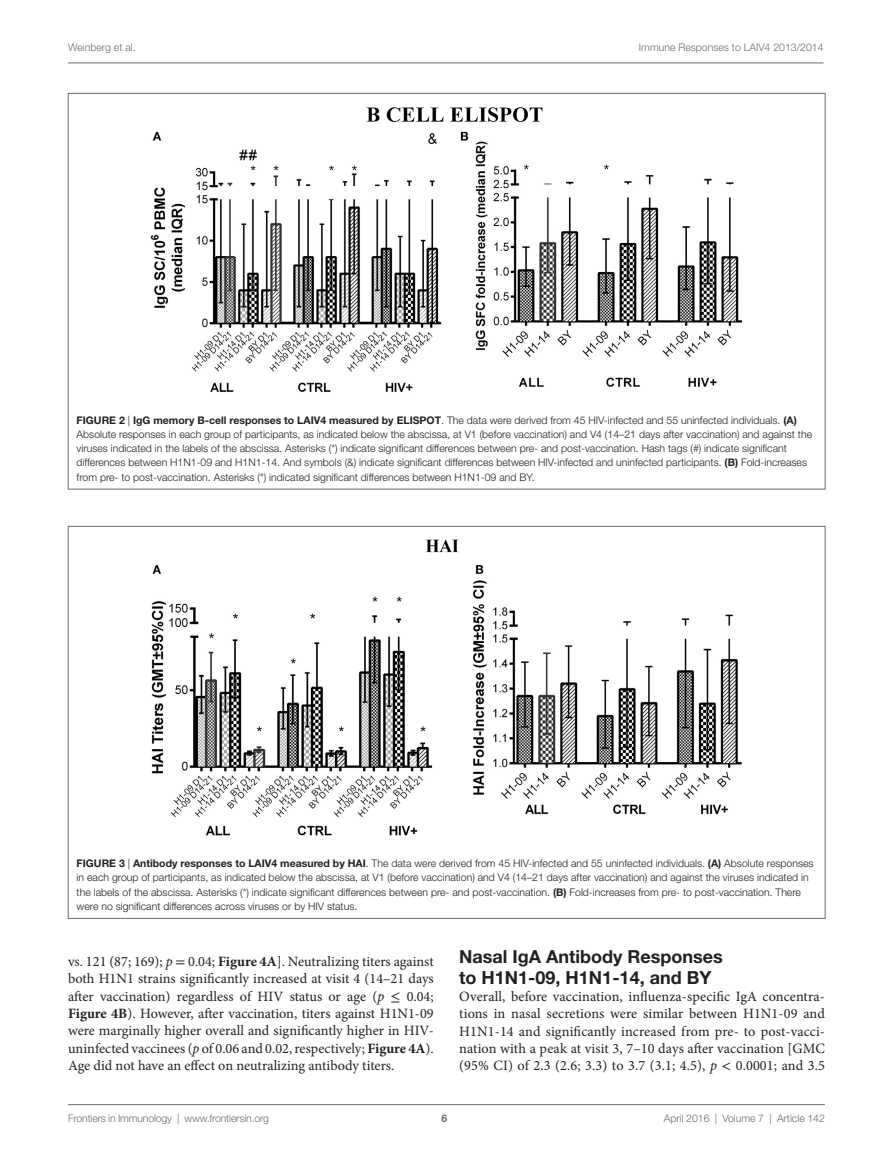
<style>
.page{position:relative;width:893px;height:1170px;background:#fff}
.page>*{position:absolute;margin:0;border:0;box-sizing:border-box;transform-origin:0 0}
.t1{font:700 18px/21px "Helvetica Neue LT Std";color:#231f20}
.t2{font:14.25px/17.2px "Minion Pro";color:#231f20;text-align:justify}
.t3{font:300 10.5px/14.2px "Helvetica Neue LT Std";color:#231f20}
.t4{font:300 10.5px "Helvetica Neue LT Std";color:#6c6d70}
.t5{font:700 10.5px "Helvetica Neue LT Std";color:#231f20}
.t6{font:700 10.5px "Helvetica Neue LT Std";color:#6c6d70}
.s1{font-weight:300}
.s2{font-weight:700}
.s3{font-style:italic}
.s4{font-family:"STIX General"}
</style>
<div class="page">
<img style="left:151px;top:539px;width:591px;height:297px">
<img style="left:150px;top:107px;width:593px;height:285px">
<hr style="left:68px;top:63px;width:756px;height:1px;background:#6c6d70">
<hr style="left:68px;top:1104px;width:757px;height:1px;background:#6c6d70">
<p class="t4" style="left:68px;top:41px;width:69px">Weinberg et al.</p>
<p class="t4" style="left:639px;top:41px;width:186px">Immune Responses to LAIV4 2013/2014</p>
<p class="t5" style="left:77px;top:413px;width:327px">FIG URE 2 <span class="s1">|</span> IgG memory B-cell responses to LAIV4 measured by ELIS</p>
<p class="t3" style="left:77px;top:412px;width:737px;text-indent:343px"><span class="s2">POT</span>. The data were derived from 45 HIV-infected and 55 uninfected individuals. <span class="s2">(A)<br></span>Absolute responses in each group of participants, as indicated below the abscissa, at V1 (before vaccination) and V4 (14–21 days after vaccination) and against the viruses indicated in the labels of the abscissa. Asterisks (*) indicate significant differences between pre- and post-vaccination. Hash tags (#) indicate significant differences between H1N1-09 and H1N1-14. And symbols (&amp;) indicate significant differences between HIV-infected and uninfected participants. <span class="s2">(B)</span> Fold-increases from pre- to post-vaccination. Asterisks (*) indicated significant differences between H1N1-09 and BY.</p>
<p class="t3" style="left:77px;top:856px;width:738px"><span class="s2">FIG URE 3</span> | <span class="s2">Antibody responses to LAIV4 measured by HAI</span> . The data were derived from 45 HIV-infected and 55 uninfected individuals. <span class="s2">(A)</span> Absolute responses in each group of participants, as indicated below the abscissa, at V1 (before vaccination) and V4 (14–21 days after vaccination) and against the viruses indicated in the labels of the abscissa. Asterisks (*) indicate significant differences between pre- and post-vaccination. <span class="s2">(B)</span> Fold-increases from pre- to post-vaccination. There were no significant differences across viruses or by HIV status.</p>
<p class="t2" style="left:68px;top:952px;width:367px">vs. 121 (87; 169); <span class="s3">p</span> <span class="s4">=</span> 0.04; <span class="s2">Figure 4A</span>]. Neutralizing titers against both H1N1 strains significantly increased at visit 4 (14–21 days after vaccination) regardless of HIV status or age (<span class="s3">p</span> <span class="s4">≤</span> 0.04; <span class="s2">Figure 4B</span>). However, after vaccination, titers against H1N1-09 were marginally higher overall and significantly higher in HIV&shy;uninfected vaccinees (<span class="s3">p</span> of 0.06 and 0.02, respectively; <span class="s2">Figure 4A</span>).<br>Age did not have an effect on neutralizing antibody titers.</p>
<h1 class="t1" style="left:459px;top:945px;width:265px">Nasal IgA Antibody Responses to H1N1-09, H1N1-14, and BY</h1>
<p class="t2" style="left:459px;top:987px;width:367px">Overall, before vaccination, influenza-specific IgA concentra&shy;tions in nasal secretions were similar between H1N1-09 and H1N1-14 and significantly increased from pre- to post-vacci&shy;nation with a peak at visit 3, 7–10 days after vaccination [GMC (95% CI) of 2.3 (2.6; 3.3) to 3.7 (3.1; 4.5), <span class="s3">p</span> <span class="s4">&lt;</span> 0.0001; and 3.5</p>
<p class="t4" style="left:68px;top:1111px;width:203px">Frontiers in Immunology | www.frontiersin.org</p>
<p class="t4" style="left:664px;top:1111px;width:163px">April 2016 | Volume 7 | Article 142</p>
<p class="t6" style="left:441px;top:1111px;width:7px">6</p>
</div>
